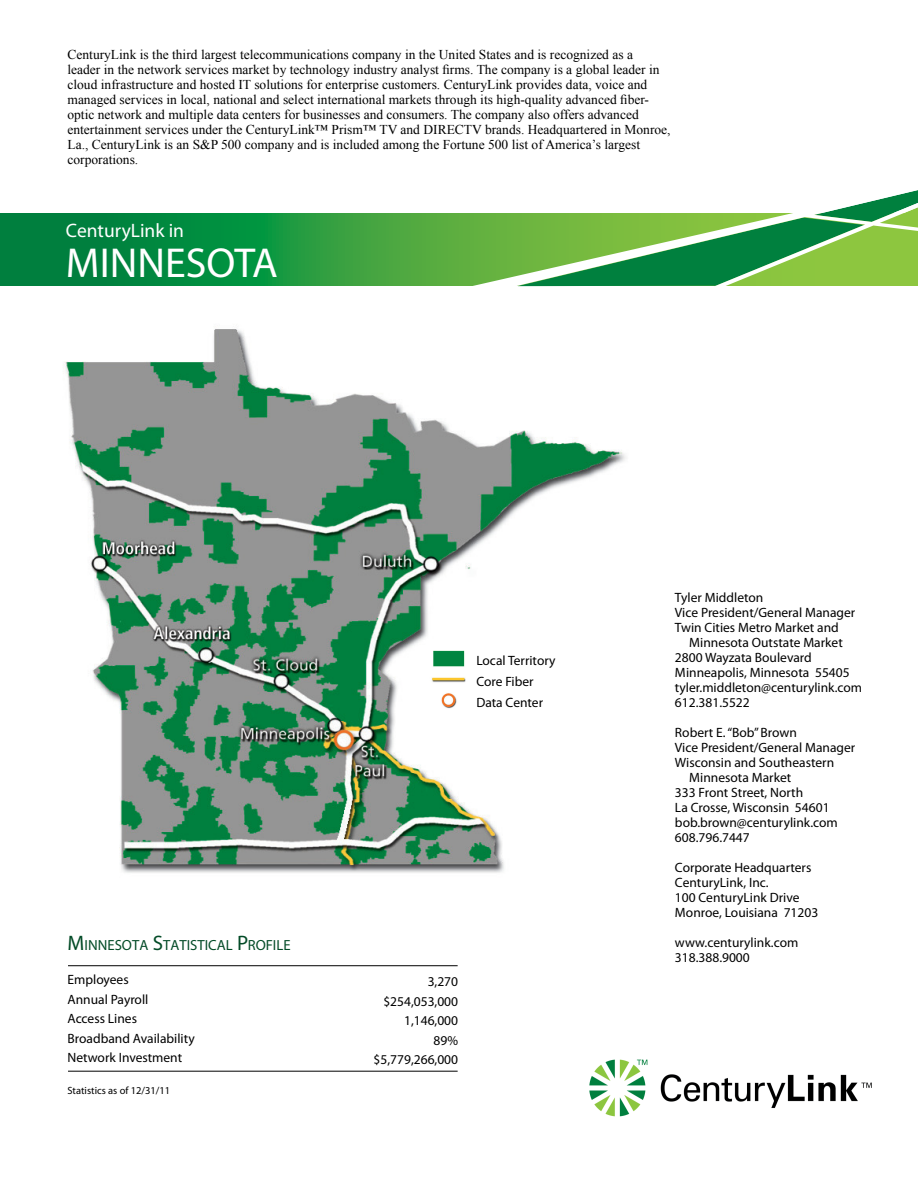
<style>
.page{position:relative;width:918px;height:1188px;background:#fff}
.page>*{position:absolute;margin:0;border:0;box-sizing:border-box;transform-origin:0 0}
.t1{font:42px "Myriad Pro";color:#fff}
.t2{font:19.5px "Myriad Pro";color:#fff}
.t3{font:14.7px "Myriad Pro";color:#034b27}
.t4{font:13.5px/15px "Times New Roman";color:#000}
.t5{font:13.5px/15px "Myriad Pro";color:#000}
.t6{font:10.5px "Myriad Pro";color:#000}
.s1{font-size:21px}
</style>
<div class="page">
<svg style="left:0;top:213px;width:409px;height:73px;background:#128f3f"></svg>
<svg style="left:409px;top:190px;width:509px;height:97px"></svg>
<img style="left:63px;top:329px;width:563px;height:544px">
<img style="left:589px;top:1059px;width:283px;height:58px">
<hr style="left:68px;top:1071px;width:390px;height:1px;background:#000">
<hr style="left:68px;top:965px;width:390px;height:1px;background:#000">
<img style="left:430px;top:645px;width:54px;height:69px">
<p class="t4" style="left:67px;top:48px;width:605px">CenturyLink is the third largest telecommunications company in the United States and is recognized as a<br>leader in the network services market by technology industry analyst firms. The company is a global leader in cloud infrastructure and hosted IT solutions for enterprise customers. CenturyLink provides data, voice and managed services in local, national and select international markets through its high-quality advanced fiber&shy;optic network and multiple data centers for businesses and consumers. The company also offers advanced entertainment services under the CenturyLink™ Prism™ TV and DIRECTV brands. Headquartered in Monroe, La., CenturyLink is an S&amp;P 500 company and is included among the Fortune 500 list of America’s largest corporations.</p>
<h2 class="t2" style="left:66px;top:222px;width:120px">CenturyLink in</h2>
<h1 class="t1" style="left:66px;top:246px;width:213px">MINNESOTA</h1>
<p class="t5" style="left:476px;top:651px;width:81px;line-height:21px">Local Territory<br>Core Fiber<br>Data Center</p>
<p class="t3" style="left:67px;top:939px;width:225px"><span class="s1">M</span>INNESOTA <span class="s1">S</span>TATISTICAL <span class="s1">P</span>ROFILE</p>
<p class="t5" style="left:68px;top:971px;width:129px;line-height:19.5px">Employees<br>Annual Payroll<br>Access Lines<br>Broadband Availability<br>Network Investment</p>
<p class="t6" style="left:67px;top:1086px;width:104px">Statistics as of 12/31/11</p>
<p class="t5" style="left:374px;top:973px;width:86px;line-height:19.5px;text-align:right">3,270 $254,053,000<br>1,146,000<br>89% $5,779,266,000</p>
<p class="t5" style="left:675px;top:591px;width:182px">Tyler Middleton<br>Vice President/General Manager<br>Twin Cities Metro Market and</p>
<p class="t5" style="left:675px;top:636px;width:189px;text-indent:14px">Minnesota Outstate Market<br>2800 Wayzata Boulevard<br>Minneapolis, Minnesota 55405 tyler.middleton@centurylink.com<br>612.381.5522</p>
<p class="t5" style="left:675px;top:726px;width:123px">Robert E. “Bob” Brown</p>
<p class="t5" style="left:675px;top:741px;width:182px">Vice President/General Manager</p>
<p class="t5" style="left:675px;top:756px;width:161px">Wisconsin and Southeastern</p>
<p class="t5" style="left:689px;top:771px;width:103px">Minnesota Market</p>
<p class="t5" style="left:675px;top:786px;width:130px">333 Front Street, North</p>
<p class="t5" style="left:675px;top:801px;width:156px">La Crosse, Wisconsin 54601</p>
<p class="t5" style="left:675px;top:816px;width:164px">bob.brown@centurylink.com</p>
<p class="t5" style="left:675px;top:831px;width:76px">608.796.7447</p>
<p class="t5" style="left:675px;top:861px;width:145px">Corporate Headquarters<br>CenturyLink, Inc.<br>100 CenturyLink Drive<br>Monroe, Louisiana 71203</p>
<p class="t5" style="left:675px;top:936px;width:125px">www.centurylink.com<br>318.388.9000</p>
</div>
